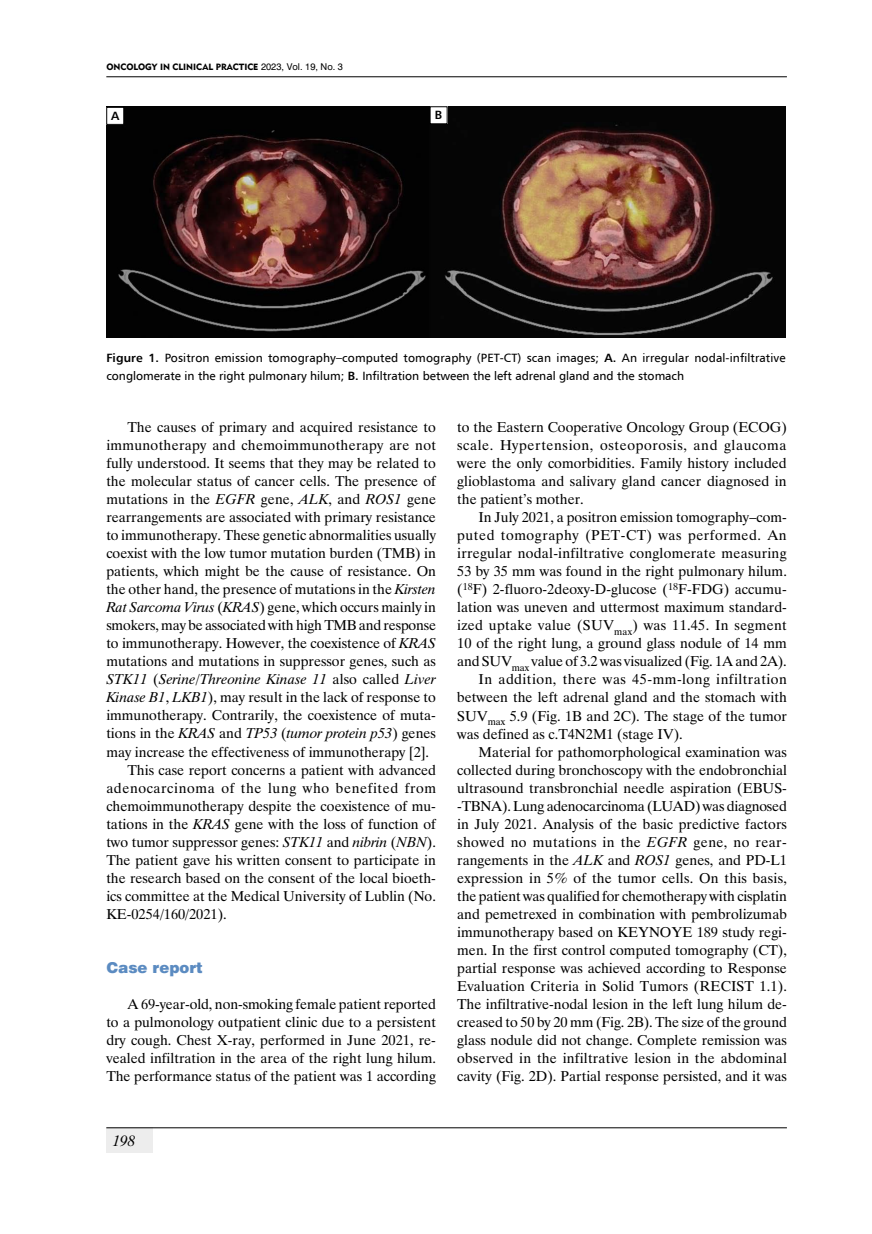
<style>
.page{position:relative;width:872px;height:1234px;background:#fff}
.page>*{position:absolute;margin:0;border:0;box-sizing:border-box;transform-origin:0 0}
.t1{font:15px "Swis 721 Blk EU";color:#5b8bc1}
.t2{font:italic 15px "Time Ibis EE";color:#000}
.t3{font:14.25px/18px "Time Ibis EE";color:#000;text-align:justify}
.t4{font:italic 14.25px "Time Ibis EE";letter-spacing:.01em;color:#000}
.t5{font:14.25px "Time Ibis EE";letter-spacing:.02em;color:#000}
.t6{font:14.25px "Time Ibis EE";letter-spacing:.035em;color:#000}
.t7{font:14.25px "Time Ibis EE";letter-spacing:.04em;color:#000}
.t8{font:14.25px "Time Ibis EE";letter-spacing:.025em;color:#000}
.t9{font:12px/18px "Humnst 777 EU";letter-spacing:.005em;color:#000}
.t10{font:700 12px "Humnst 777 EU";color:#000}
.t11{font:9px "Geometric 415 Blk EU";color:#000}
.s1{font-family:"Swis 721 PL";font-size:8.7px}
.s2{font-weight:700}
.s3{font-style:italic}
.s4{font-style:normal}
</style>
<div class="page">
<div style="left:106px;top:1127px;width:47px;height:25px;background:#ededed"></div>
<hr style="left:106px;top:76px;width:681px;height:1px;background:#000">
<hr style="left:106px;top:1127px;width:681px;height:1px;background:#000">
<img style="left:106px;top:106px;width:679px;height:231px">
<div style="left:107px;top:107px;width:17px;height:17px;background:#fff"></div>
<div style="left:106px;top:107px;width:18px;height:18px;border:1px solid #000"></div>
<div style="left:430px;top:107px;width:17px;height:17px;background:#fff"></div>
<p class="t11" style="left:106px;top:61px;width:238px">ONCOLOGY IN CLINICAL PRACTICE <span class="s1">2023, Vol. 19, No. 3</span></p>
<p class="t10" style="left:111px;top:108px;width:10px">A</p>
<p class="t10" style="left:435px;top:107px;width:9px">B</p>
<p class="t9" style="left:106px;top:348px;width:680px"><span class="s2">Figure 1.</span> Positron emission tomography–computed tomography (PET-CT) scan images; <span class="s2">A.</span> An irregular nodal-infiltrative conglomerate in the right pulmonary hilum; <span class="s2">B.</span> Infiltration between the left adrenal gland and the stomach</p>
<p class="t3" style="left:128px;top:418px;width:310px">The causes of primary and acquired resistance to</p>
<p class="t5" style="left:106px;top:436px;width:331px">immunotherapy and chemoimmunotherapy are not</p>
<p class="t3" style="left:106px;top:454px;width:331px">fully understood. It seems that they may be related to</p>
<p class="t3" style="left:106px;top:472px;width:331px">the molecular status of cancer cells. The presence of</p>
<p class="t3" style="left:106px;top:490px;width:331px">mutations in the <span class="s3">EGFR</span> gene, <span class="s3">ALK</span>, and <span class="s3">ROS1</span> gene</p>
<p class="t3" style="left:106px;top:508px;width:331px">rearrangements are associated with primary resistance</p>
<p class="t3" style="left:106px;top:526px;width:331px">to immunotherapy. These genetic abnormalities usually</p>
<p class="t3" style="left:106px;top:544px;width:331px">coexist with the low tumor mutation burden (TMB) in</p>
<p class="t3" style="left:106px;top:562px;width:331px">patients, which might be the cause of resistance. On</p>
<p class="t3" style="left:106px;top:580px;width:331px">the other hand, the presence of mutations in the <span class="s3">Kirsten</span></p>
<p class="t3" style="left:106px;top:598px;width:331px"><span class="s3">Rat Sarcoma Virus</span> (<span class="s3">KRAS</span>) gene, which occurs mainly in</p>
<p class="t3" style="left:106px;top:616px;width:331px">smokers, may be associated with high TMB and response</p>
<p class="t3" style="left:106px;top:634px;width:331px">to immunotherapy. However, the coexistence of <span class="s3">KRAS</span></p>
<p class="t3" style="left:106px;top:652px;width:331px">mutations and mutations in suppressor genes, such as</p>
<p class="t4" style="left:106px;top:670px;width:331px">STK11 <span class="s4">(</span>Serine/Threonine Kinase 11 <span class="s4">also called</span> Liver</p>
<p class="t3" style="left:106px;top:688px;width:331px"><span class="s3">Kinase B1</span>, <span class="s3">LKB1</span>), may result in the lack of response to</p>
<p class="t3" style="left:106px;top:706px;width:331px">immunotherapy. Contrarily, the coexistence of muta-</p>
<p class="t4" style="left:106px;top:724px;width:331px"><span class="s4">tions in the</span> KRAS <span class="s4">and</span> TP53 <span class="s4">(</span>tumor protein p53<span class="s4">) genes</span></p>
<p class="t3" style="left:106px;top:742px;width:324px">may increase the effectiveness of immunotherapy [2].</p>
<p class="t3" style="left:128px;top:760px;width:310px">This case report concerns a patient with advanced</p>
<p class="t7" style="left:106px;top:778px;width:331px">adenocarcinoma of the lung who benefited from</p>
<p class="t3" style="left:106px;top:796px;width:331px">chemoimmunotherapy despite the coexistence of mu-</p>
<p class="t3" style="left:106px;top:814px;width:331px">tations in the <span class="s3">KRAS</span> gene with the loss of function of</p>
<p class="t3" style="left:106px;top:832px;width:331px">two tumor suppressor genes: <span class="s3">STK11</span> and <span class="s3">nibrin</span> (<span class="s3">NBN</span>).</p>
<p class="t3" style="left:106px;top:850px;width:331px">The patient gave his written consent to participate in</p>
<p class="t3" style="left:106px;top:868px;width:331px">the research based on the consent of the local bioeth-</p>
<p class="t3" style="left:106px;top:886px;width:331px">ics committee at the Medical University of Lublin (No.</p>
<p class="t3" style="left:106px;top:904px;width:122px">KE-0254/160/2021).</p>
<p class="t1" style="left:106px;top:958px;width:98px">Case report</p>
<p class="t3" style="left:106px;top:994px;width:331px;text-indent:21px">A 69-year-old, non-smoking female patient reported to a pulmonology outpatient clinic due to a persistent dry cough. Chest X-ray, performed in June 2021, re&shy;vealed infiltration in the area of the right lung hilum.<br>The performance status of the patient was 1 according</p>
<p class="t3" style="left:457px;top:418px;width:331px">to the Eastern Cooperative Oncology Group (ECOG) scale. Hypertension, osteoporosis, and glaucoma were the only comorbidities. Family history included glioblastoma and salivary gland cancer diagnosed in the patient’s mother.</p>
<p class="t3" style="left:478px;top:508px;width:310px">In July 2021, a positron emission tomography–com-</p>
<p class="t6" style="left:457px;top:526px;width:331px">puted tomography (PET-CT) was performed. An</p>
<p class="t3" style="left:457px;top:544px;width:331px">irregular nodal-infiltrative conglomerate measuring</p>
<p class="t3" style="left:457px;top:562px;width:331px">53 by 35 mm was found in the right pulmonary hilum.</p>
<p class="t3" style="left:457px;top:580px;width:331px">(<sup>18</sup>F) 2-fluoro-2deoxy-D-glucose (<sup>18</sup>F-FDG) accumu-</p>
<p class="t3" style="left:457px;top:598px;width:331px">lation was uneven and uttermost maximum standard-</p>
<p class="t5" style="left:457px;top:616px;width:331px">ized uptake value (SUV<sub>max</sub>) was 11.45. In segment</p>
<p class="t3" style="left:457px;top:634px;width:331px">10 of the right lung, a ground glass nodule of 14 mm</p>
<p class="t3" style="left:457px;top:652px;width:331px">and SUV<sub>max</sub> value of 3.2 was visualized (Fig. 1A and 2A).</p>
<p class="t6" style="left:478px;top:670px;width:310px">In addition, there was 45-mm-long infiltration</p>
<p class="t3" style="left:457px;top:688px;width:331px">between the left adrenal gland and the stomach with</p>
<p class="t3" style="left:457px;top:706px;width:331px">SUV<sub>max</sub> 5.9 (Fig. 1B and 2C). The stage of the tumor</p>
<p class="t3" style="left:457px;top:724px;width:227px">was defined as c.T4N2M1 (stage IV).</p>
<p class="t3" style="left:478px;top:742px;width:310px">Material for pathomorphological examination was</p>
<p class="t3" style="left:457px;top:760px;width:331px">collected during bronchoscopy with the endobronchial</p>
<p class="t3" style="left:457px;top:778px;width:331px">ultrasound transbronchial needle aspiration (EBUS-</p>
<p class="t3" style="left:457px;top:796px;width:331px">-TBNA). Lung adenocarcinoma (LUAD) was diagnosed</p>
<p class="t3" style="left:457px;top:814px;width:331px">in July 2021. Analysis of the basic predictive factors</p>
<p class="t8" style="left:457px;top:832px;width:331px">showed no mutations in the <span class="s3">EGFR</span> gene, no rear-</p>
<p class="t3" style="left:457px;top:850px;width:331px">rangements in the <span class="s3">ALK</span> and <span class="s3">ROS1</span> genes, and PD-L1</p>
<p class="t3" style="left:457px;top:868px;width:331px">expression in 5% of the tumor cells. On this basis,</p>
<p class="t3" style="left:457px;top:886px;width:331px">the patient was qualified for chemotherapy with cisplatin</p>
<p class="t3" style="left:457px;top:904px;width:331px">and pemetrexed in combination with pembrolizumab</p>
<p class="t3" style="left:457px;top:922px;width:331px">immunotherapy based on KEYNOYE 189 study regi-</p>
<p class="t3" style="left:457px;top:940px;width:331px">men. In the first control computed tomography (CT),</p>
<p class="t3" style="left:457px;top:958px;width:331px">partial response was achieved according to Response</p>
<p class="t3" style="left:457px;top:976px;width:331px">Evaluation Criteria in Solid Tumors (RECIST 1.1).</p>
<p class="t3" style="left:457px;top:994px;width:331px">The infiltrative-nodal lesion in the left lung hilum de-</p>
<p class="t3" style="left:457px;top:1012px;width:331px">creased to 50 by 20 mm (Fig. 2B). The size of the ground</p>
<p class="t3" style="left:457px;top:1030px;width:331px">glass nodule did not change. Complete remission was</p>
<p class="t3" style="left:457px;top:1048px;width:331px">observed in the infiltrative lesion in the abdominal</p>
<p class="t3" style="left:457px;top:1066px;width:331px">cavity (Fig. 2D). Partial response persisted, and it was</p>
<p class="t2" style="left:113px;top:1131px;width:24px">198</p>
</div>
